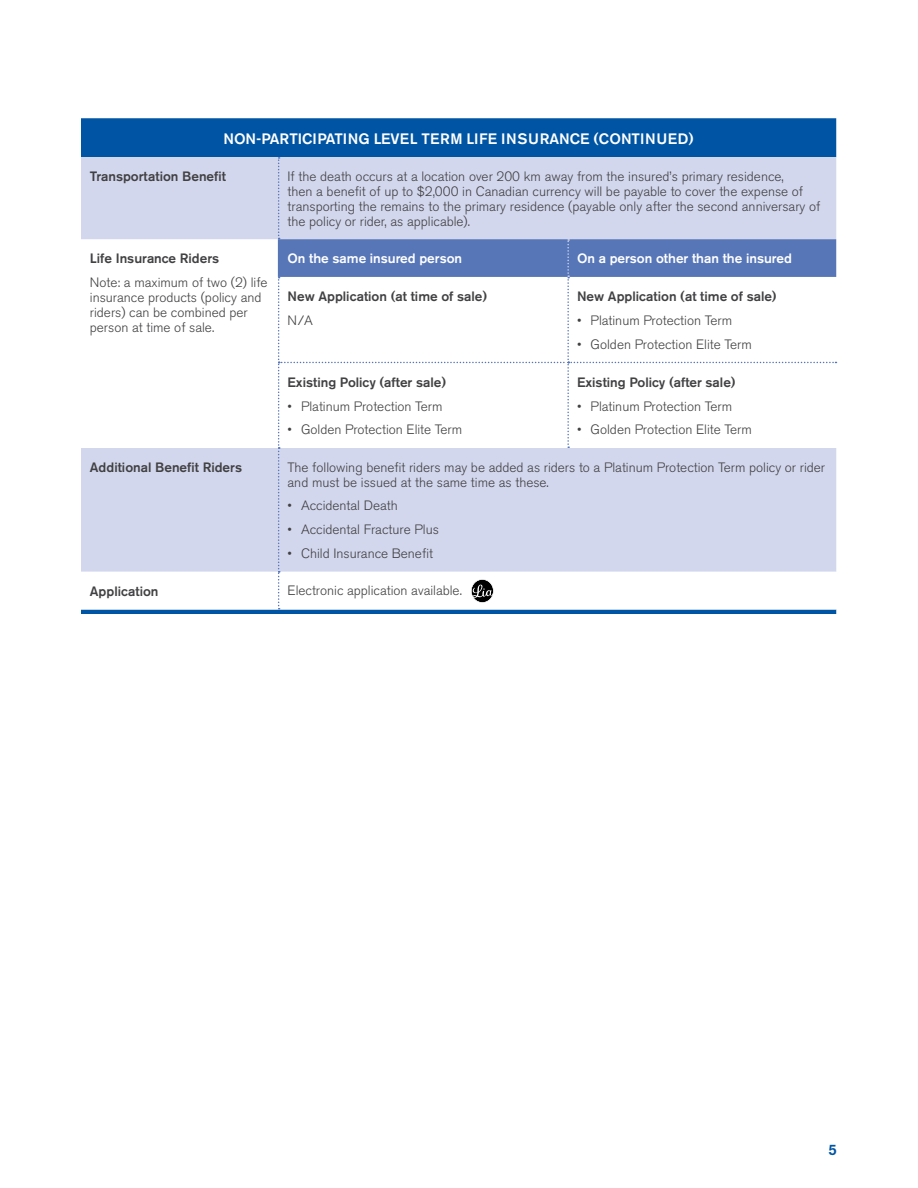
<style>
.page{position:relative;width:918px;height:1188px;background:#fff}
.page>*{position:absolute;margin:0;border:0;box-sizing:border-box;transform-origin:0 0}
.t1{font:500 15px "Akzidenz Grotesk BE";color:#fff}
.t2{font:500 15px "Akzidenz Grotesk BE";color:#0054a4}
.t3{font:300 13.5px/15px "Akzidenz Grotesk BE";color:#414042}
.t4{font:500 13.5px "Akzidenz Grotesk BE";color:#414042}
.t5{font:500 13.5px "Akzidenz Grotesk BE";color:#fff}
</style>
<div class="page">
<div style="left:81px;top:118px;width:755px;height:496px;background:#0054a4"></div>
<svg style="left:81px;top:157px;width:755px;height:452px"></svg>
<p class="t1" style="left:223px;top:129px;width:472px">NON-PARTICIPATING LEVEL TERM LIFE INSURANCE (CONTINUED)</p>
<p class="t4" style="left:90px;top:168px;width:138px">Transportation Benefit</p>
<p class="t3" style="left:288px;top:169px;width:534px">If the death occurs at a location over 200 km away from the insured’s primary residence,<br>then a benefit of up to $2,000 in Canadian currency will be payable to cover the expense of transporting the remains to the primary residence (payable only after the second anniversary of the policy or rider, as applicable).</p>
<p class="t4" style="left:90px;top:250px;width:131px">Life Insurance Riders</p>
<p class="t3" style="left:90px;top:275px;width:179px">Note: a maximum of two (2) life insurance products (policy and riders) can be combined per person at time of sale.</p>
<p class="t5" style="left:288px;top:250px;width:176px">On the same insured person</p>
<p class="t5" style="left:577px;top:250px;width:216px">On a person other than the insured</p>
<p class="t4" style="left:288px;top:288px;width:201px">New Application (at time of sale)</p>
<p class="t3" style="left:288px;top:313px;width:27px">N/A</p>
<p class="t4" style="left:577px;top:288px;width:201px">New Application (at time of sale)</p>
<p class="t3" style="left:577px;top:313px;width:157px">• Platinum Protection Term</p>
<p class="t3" style="left:577px;top:337px;width:176px">• Golden Protection Elite Term</p>
<p class="t4" style="left:288px;top:374px;width:160px">Existing Policy (after sale)</p>
<p class="t3" style="left:288px;top:399px;width:157px">• Platinum Protection Term</p>
<p class="t3" style="left:288px;top:423px;width:176px">• Golden Protection Elite Term</p>
<p class="t4" style="left:577px;top:374px;width:160px">Existing Policy (after sale)</p>
<p class="t3" style="left:577px;top:399px;width:157px">• Platinum Protection Term</p>
<p class="t3" style="left:577px;top:423px;width:176px">• Golden Protection Elite Term</p>
<p class="t4" style="left:90px;top:459px;width:154px">Additional Benefit Riders</p>
<p class="t3" style="left:288px;top:460px;width:539px">The following benefit riders may be added as riders to a Platinum Protection Term policy or rider and must be issued at the same time as these.</p>
<p class="t3" style="left:288px;top:499px;width:112px">• Accidental Death</p>
<p class="t3" style="left:288px;top:522px;width:153px">• Accidental Fracture Plus</p>
<p class="t3" style="left:288px;top:546px;width:147px">• Child Insurance Benefit</p>
<p class="t4" style="left:90px;top:583px;width:70px">Application</p>
<p class="t3" style="left:288px;top:583px;width:175px">Electronic application available.</p>
<p class="t2" style="left:829px;top:1140px;width:10px">5</p>
</div>
